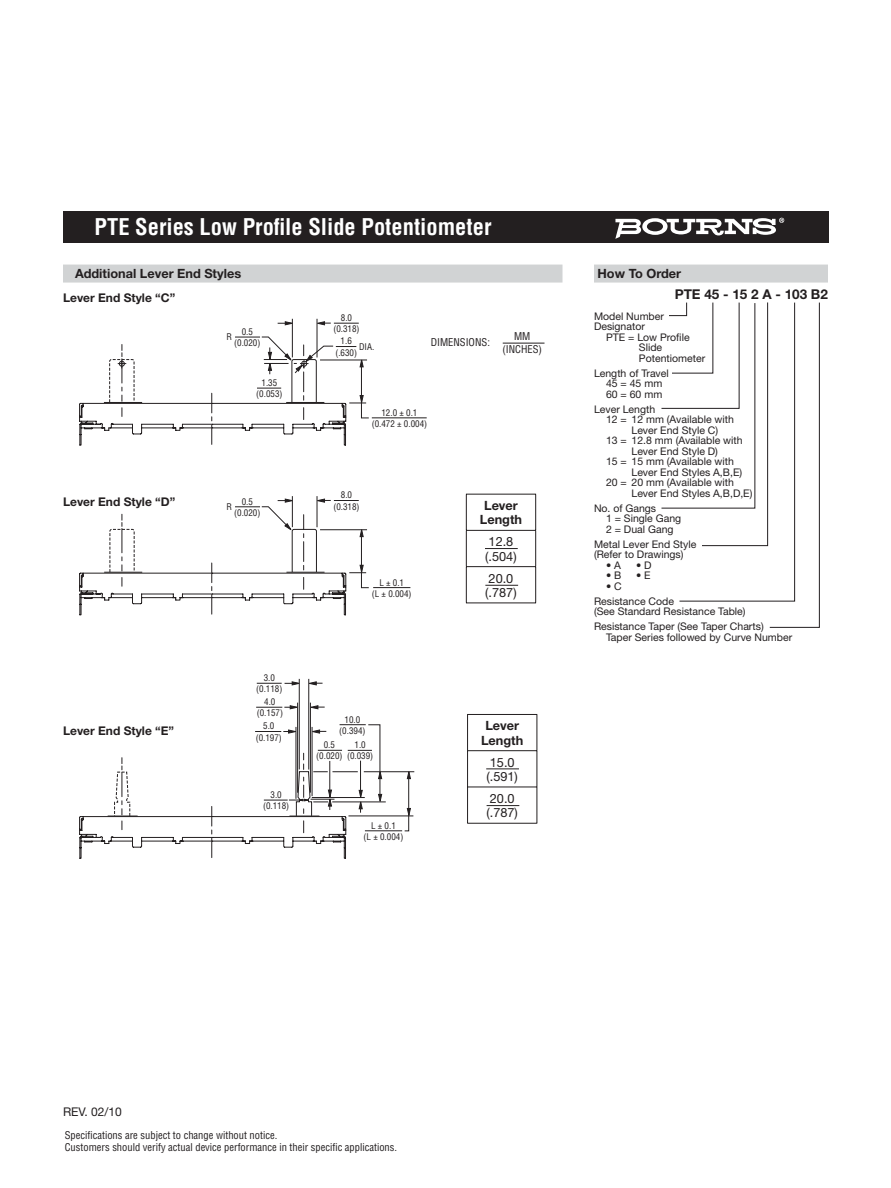
<style>
.page{position:relative;width:891px;height:1188px;background:#fff}
.page>*{position:absolute;margin:0;border:0;box-sizing:border-box;transform-origin:0 0}
.t1{font:700 condensed 22.5px "Helvetica";color:#fff}
.t2{font:700 13.5px "Helvetica Neue";color:#231f20}
.t3{font:700 12.75px/14.2px "Helvetica Neue";color:#231f20;text-align:center}
.t4{font:12.75px/14.2px "Helvetica Neue";color:#231f20}
.t5{font:700 12px "Helvetica Neue";color:#231f20}
.t6{font:12px "Helvetica Neue";color:#231f20}
.t7{font:10.5px/10.5px "Helvetica Neue";color:#231f20}
.t8{font:condensed 10.5px/12.8px "Helvetica";color:#231f20}
.t9{font:condensed 9px/11.2px "Helvetica";color:#231f20;text-align:center}
</style>
<div class="page">
<hr style="left:297px;top:703px;width:1px;height:90px;background:#231f20">
<hr style="left:310px;top:703px;width:1px;height:90px;background:#231f20">
<svg style="left:310px;top:705px;width:15px;height:4px"></svg>
<svg style="left:256px;top:705px;width:43px;height:4px"></svg>
<hr style="left:299px;top:679px;width:1px;height:90px;background:#231f20">
<hr style="left:309px;top:679px;width:1px;height:91px;background:#231f20">
<svg style="left:308px;top:681px;width:15px;height:4px"></svg>
<svg style="left:257px;top:681px;width:43px;height:4px"></svg>
<hr style="left:292px;top:496px;width:1px;height:31px;background:#231f20">
<hr style="left:317px;top:496px;width:1px;height:31px;background:#231f20">
<hr style="left:365px;top:830px;width:37px;height:1px;background:#231f20">
<hr style="left:348px;top:816px;width:65px;height:1px;background:#231f20">
<svg style="left:404px;top:772px;width:7px;height:60px"></svg>
<hr style="left:364px;top:771px;width:50px;height:1px;background:#231f20">
<hr style="left:373px;top:587px;width:37px;height:1px;background:#231f20">
<hr style="left:332px;top:802px;width:54px;height:1px;background:#231f20">
<svg style="left:79px;top:499px;width:290px;height:117px"></svg>
<hr style="left:286px;top:572px;width:39px;height:1px;background:#231f20">
<hr style="left:292px;top:319px;width:1px;height:38px;background:#231f20">
<hr style="left:317px;top:319px;width:1px;height:39px;background:#231f20">
<svg style="left:316px;top:321px;width:43px;height:4px"></svg>
<svg style="left:278px;top:321px;width:15px;height:4px"></svg>
<hr style="left:372px;top:417px;width:55px;height:1px;background:#231f20">
<svg style="left:79px;top:724px;width:303px;height:135px"></svg>
<svg style="left:79px;top:336px;width:290px;height:110px"></svg>
<div style="left:63px;top:212px;width:766px;height:31px;background:#231f20"></div>
<div style="left:63px;top:265px;width:499px;height:18px;background:#d1d3d4"></div>
<div style="left:594px;top:265px;width:234px;height:18px;background:#d1d3d4"></div>
<svg style="left:661px;top:302px;width:159px;height:326px"></svg>
<hr style="left:503px;top:343px;width:41px;height:1px;background:#231f20">
<hr style="left:466px;top:494px;width:70px;height:1px;background:#231f20">
<hr style="left:466px;top:495px;width:1px;height:35px;background:#231f20">
<hr style="left:535px;top:495px;width:1px;height:35px;background:#231f20">
<hr style="left:466px;top:530px;width:70px;height:1px;background:#231f20">
<hr style="left:466px;top:531px;width:1px;height:35px;background:#231f20">
<hr style="left:535px;top:531px;width:1px;height:35px;background:#231f20">
<hr style="left:466px;top:566px;width:70px;height:1px;background:#231f20">
<hr style="left:466px;top:567px;width:1px;height:36px;background:#231f20">
<hr style="left:535px;top:567px;width:1px;height:36px;background:#231f20">
<hr style="left:466px;top:603px;width:70px;height:1px;background:#231f20">
<hr style="left:485px;top:548px;width:33px;height:1px;background:#231f20">
<hr style="left:485px;top:585px;width:33px;height:1px;background:#231f20">
<hr style="left:467px;top:714px;width:70px;height:1px;background:#231f20">
<hr style="left:467px;top:715px;width:1px;height:35px;background:#231f20">
<hr style="left:537px;top:715px;width:1px;height:35px;background:#231f20">
<hr style="left:467px;top:750px;width:70px;height:1px;background:#231f20">
<hr style="left:467px;top:751px;width:1px;height:36px;background:#231f20">
<hr style="left:537px;top:751px;width:1px;height:36px;background:#231f20">
<hr style="left:467px;top:787px;width:70px;height:1px;background:#231f20">
<hr style="left:467px;top:787px;width:1px;height:36px;background:#231f20">
<hr style="left:537px;top:787px;width:1px;height:36px;background:#231f20">
<hr style="left:467px;top:823px;width:70px;height:1px;background:#231f20">
<hr style="left:486px;top:768px;width:33px;height:1px;background:#231f20">
<hr style="left:487px;top:805px;width:32px;height:1px;background:#231f20">
<svg style="left:615px;top:218px;width:169px;height:21px"></svg>
<h1 class="t1" style="left:95px;top:218px;width:398px">PTE Series Low Profile Slide Potentiometer</h1>
<p class="t3" style="left:75px;top:268px;width:168px">Additional Lever End Styles</p>
<p class="t5" style="left:63px;top:293px;width:114px">Lever End Style “C”</p>
<p class="t5" style="left:63px;top:497px;width:114px">Lever End Style “D”</p>
<p class="t9" style="left:234px;top:327px;width:28px">0.5 (0.020)</p>
<p class="t9" style="left:227px;top:332px;width:7px">R</p>
<p class="t9" style="left:256px;top:378px;width:28px">1.35 (0.053)</p>
<p class="t9" style="left:234px;top:497px;width:28px">0.5 (0.020)</p>
<p class="t9" style="left:227px;top:501px;width:7px">R</p>
<p class="t9" style="left:256px;top:673px;width:28px">3.0 (0.118)</p>
<p class="t9" style="left:333px;top:313px;width:28px">8.0 (0.318)<br>1.6 (.630)</p>
<p class="t9" style="left:359px;top:342px;width:17px">DIA.</p>
<p class="t8" style="left:431px;top:337px;width:61px">DIMENSIONS:</p>
<p class="t8" style="left:502px;top:331px;width:41px;text-align:center">MM (INCHES)</p>
<p class="t9" style="left:372px;top:408px;width:57px">12.0 ± 0.1 (0.472 ± 0.004)</p>
<p class="t9" style="left:333px;top:490px;width:28px">8.0 (0.318)</p>
<p class="t9" style="left:372px;top:577px;width:41px">L ± 0.1<br>(L ± 0.004)</p>
<p class="t3" style="left:480px;top:500px;width:44px">Lever<br>Length</p>
<p class="t4" style="left:485px;top:536px;width:33px">12.8 (.504)</p>
<p class="t4" style="left:485px;top:572px;width:33px">20.0 (.787)</p>
<p class="t9" style="left:257px;top:697px;width:28px">4.0 (0.157)</p>
<p class="t9" style="left:256px;top:721px;width:28px">5.0 (0.197)</p>
<p class="t9" style="left:339px;top:714px;width:28px">10.0 (0.394)</p>
<p class="t5" style="left:63px;top:727px;width:113px">Lever End Style “E”</p>
<p class="t3" style="left:481px;top:720px;width:44px">Lever<br>Length</p>
<p class="t4" style="left:487px;top:756px;width:33px">15.0 (.591)</p>
<p class="t4" style="left:487px;top:793px;width:33px">20.0 (.787)</p>
<p class="t9" style="left:316px;top:740px;width:28px">0.5 (0.020)</p>
<p class="t9" style="left:347px;top:740px;width:28px">1.0 (0.039)</p>
<p class="t9" style="left:263px;top:790px;width:28px">3.0 (0.118)</p>
<p class="t9" style="left:364px;top:821px;width:41px">L ± 0.1<br>(L ± 0.004)</p>
<p class="t3" style="left:598px;top:268px;width:85px">How To Order</p>
<p class="t2" style="left:675px;top:289px;width:155px">PTE 45 - 15 2 A - 103 B2</p>
<p class="t7" style="left:594px;top:312px;width:72px">Model Number<br>Designator</p>
<p class="t7" style="left:639px;top:333px;width:68px;text-indent:-33px">PTE = Low Profile<br>Slide<br>Potentiometer</p>
<p class="t7" style="left:594px;top:369px;width:76px;text-align:center">Length of Travel<br>45 = 45 mm<br>60 = 60 mm</p>
<p class="t7" style="left:594px;top:405px;width:63px">Lever Length</p>
<p class="t7" style="left:606px;top:415px;width:130px">12 = 12 mm (Available with</p>
<p class="t7" style="left:632px;top:426px;width:88px">Lever End Style C)</p>
<p class="t7" style="left:606px;top:436px;width:138px">13 = 12.8 mm (Available with</p>
<p class="t7" style="left:632px;top:447px;width:88px">Lever End Style D)</p>
<p class="t7" style="left:606px;top:457px;width:130px">15 = 15 mm (Available with</p>
<p class="t7" style="left:632px;top:468px;width:112px">Lever End Styles A,B,E)</p>
<p class="t7" style="left:606px;top:478px;width:130px">20 = 20 mm (Available with</p>
<p class="t7" style="left:632px;top:489px;width:122px">Lever End Styles A,B,D,E)</p>
<p class="t7" style="left:606px;top:504px;width:77px;text-indent:-12px">No. of Gangs<br>1 = Single Gang<br>2 = Dual Gang</p>
<p class="t7" style="left:594px;top:540px;width:104px">Metal Lever End Style (Refer to Drawings)</p>
<p class="t7" style="left:606px;top:561px;width:16px">• A</p>
<p class="t7" style="left:636px;top:561px;width:17px">• D</p>
<p class="t7" style="left:606px;top:571px;width:17px">• B</p>
<p class="t7" style="left:636px;top:571px;width:16px">• E</p>
<p class="t7" style="left:594px;top:579px;width:82px;line-height:15px;text-indent:12px">• C<br>Resistance Code</p>
<p class="t7" style="left:594px;top:605px;width:171px;line-height:15px">(See Standard Resistance Table)<br>Resistance Taper (See Taper Charts)</p>
<p class="t7" style="left:606px;top:633px;width:188px">Taper Series followed by Curve Number</p>
<p class="t6" style="left:63px;top:1108px;width:60px">REV. 02/10</p>
<p class="t8" style="left:65px;top:1129px;width:334px">Specifications are subject to change without notice.<br>Customers should verify actual device performance in their specific applications.</p>
</div>
